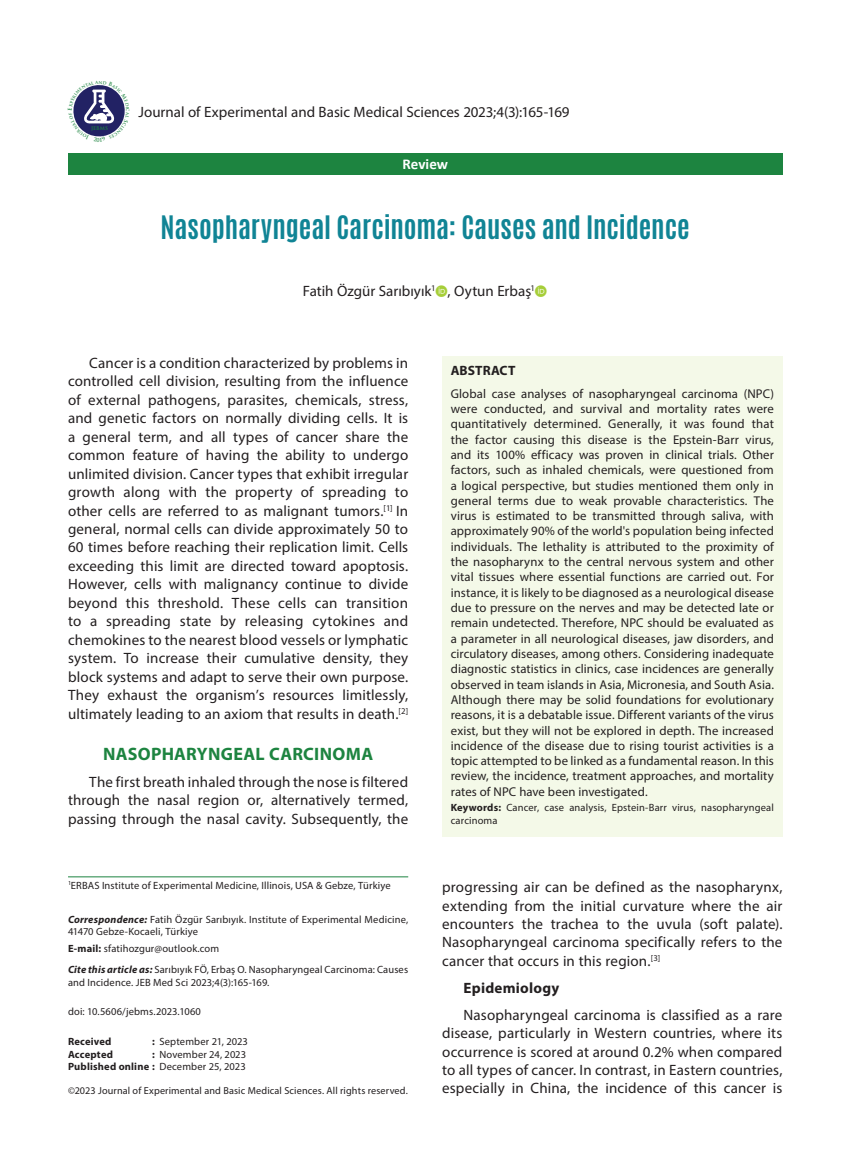
<style>
.page{position:relative;width:859px;height:1170px;background:#fff}
.page>*{position:absolute;margin:0;border:0;box-sizing:border-box;transform-origin:0 0}
._01__JEBMS-Yazi_basl{font:700 27px "Antonio";letter-spacing:-.005em;color:#108495}
._08__JEBMS_Ana_Ara_B{font:700 18px "Myriad Pro";letter-spacing:.015em;color:#1d8440}
._07__JEBMS_Normal_me{font:15px/18.5px "Myriad Pro";letter-spacing:.005em;color:#231f20;text-align:justify}
._02__JEBMS-Yazar_adl{font:15px "Myriad Pro";color:#231f20}
._07__JEBMS_Normal_me-2{font:700 15px "Myriad Pro";letter-spacing:.02em;color:#231f20}
.t1{font:700 15px "Calibri";color:#fff}
._04__JEBMS-Ozet_yazi{font:700 13.5px "Myriad Pro";letter-spacing:.005em;color:#231f20}
._04__JEBMS-Ozet_yazi-2{font:12.75px/15.3px "Myriad Pro";letter-spacing:.005em;color:#231f20;text-align:justify}
._15__JEBMS-Iletisim{font:10.5px/12.6px "Myriad Pro";letter-spacing:.01em;color:#231f20}
._05__JEBMS-Anahtar_S{font:10.5px/12.6px "Myriad Pro";letter-spacing:.01em;color:#231f20}
._15__JEBMS-Iletisim-2{font:700 10.5px "Myriad Pro";letter-spacing:.015em;color:#231f20}
._15__JEBMS-Iletisim-3{font:10.2px "Myriad Pro";letter-spacing:.015em;color:#231f20}
.t2{font:700 5.25px "Trajan Pro";color:#1d8440}
.t3{font:700 5.1px "Trajan Pro";color:#1d8440}
.s1{font-weight:700;font-style:italic}
.s2{font-weight:700}
.s3{font-weight:400}
</style>
<div class="page">
<div style="left:68px;top:153px;width:714px;height:21px;background:#1d8440"></div>
<div style="left:442px;top:356px;width:340px;height:481px;background:#f4f9e8"></div>
<hr style="left:68px;top:876px;width:340px;height:1px;background:#1d8440">
<svg style="left:73px;top:85px;width:52px;height:52px"></svg>
<p class="t3" style="left:91px;top:125px;width:18px">JEBMS</p>
<p class="t2" style="left:97px;top:136px;width:5px">0</p>
<p class="_07__JEBMS_Normal_me" style="left:138px;top:102px;width:433px">Journal of Experimental and Basic Medical Sciences 2023;4(3):165-169</p>
<p class="t1" style="left:402px;top:153px;width:47px">Review</p>
<p class="_01__JEBMS-Yazi_basl" style="left:161px;top:207px;width:531px">Nasopharyngeal Carcinoma: Causes and Incidence</p>
<p class="_02__JEBMS-Yazar_adl" style="left:303px;top:282px;width:233px">Fatih Özgür Sarıbıyık<sup>1</sup> , Oytun Erbaş<sup>1</sup></p>
<p class="_07__JEBMS_Normal_me" style="left:68px;top:353px;width:342px;text-indent:21px">Cancer is a condition characterized by problems in controlled cell division, resulting from the influence of external pathogens, parasites, chemicals, stress, and genetic factors on normally dividing cells. It is a general term, and all types of cancer share the common feature of having the ability to undergo unlimited division. Cancer types that exhibit irregular growth along with the property of spreading to other cells are referred to as malignant tumors.<sup>[1]</sup> In general, normal cells can divide approximately 50 to 60 times before reaching their replication limit. Cells exceeding this limit are directed toward apoptosis.<br>However, cells with malignancy continue to divide beyond this threshold. These cells can transition to a spreading state by releasing cytokines and chemokines to the nearest blood vessels or lymphatic system. To increase their cumulative density, they block systems and adapt to serve their own purpose.<br>They exhaust the organism’s resources limitlessly, ultimately leading to an axiom that results in death.<sup>[2]</sup></p>
<p class="_08__JEBMS_Ana_Ara_B" style="left:103px;top:742px;width:272px">NASOPHARYNGEAL CARCINOMA</p>
<p class="_07__JEBMS_Normal_me" style="left:68px;top:772px;width:342px;text-indent:21px">The first breath inhaled through the nose is filtered through the nasal region or, alternatively termed, passing through the nasal cavity. Subsequently, the</p>
<p class="_15__JEBMS-Iletisim" style="left:68px;top:878px;width:324px"><sup>1</sup>ERBAS Institute of Experimental Medicine, Illinois, USA &amp; Gebze, Türkiye</p>
<p class="_15__JEBMS-Iletisim" style="left:68px;top:912px;width:342px"><span class="s1">Correspondence:</span> Fatih Özgür Sarıbıyık. Institute of Experimental Medicine,<br>41470 Gebze-Kocaeli, Türkiye</p>
<p class="_15__JEBMS-Iletisim" style="left:68px;top:941px;width:153px"><span class="s2">E-mail:</span> sfatihozgur@outlook.com</p>
<p class="_15__JEBMS-Iletisim" style="left:68px;top:963px;width:342px"><span class="s1">Cite this article as:</span> Sarıbıyık FÖ, Erbaş O. Nasopharyngeal Carcinoma: Causes and Incidence. JEB Med Sci 2023;4(3):165-169.</p>
<p class="_15__JEBMS-Iletisim" style="left:68px;top:1005px;width:134px">doi: 10.5606/jebms.2023.1060</p>
<p class="_15__JEBMS-Iletisim-2" style="left:68px;top:1034px;width:45px">Received</p>
<p class="_15__JEBMS-Iletisim" style="left:152px;top:1035px;width:97px"><span class="s2">:</span> September 21, 2023</p>
<p class="_15__JEBMS-Iletisim-2" style="left:68px;top:1047px;width:47px">Accepted</p>
<p class="_15__JEBMS-Iletisim" style="left:152px;top:1047px;width:96px"><span class="s2">:</span> November 24, 2023</p>
<p class="_15__JEBMS-Iletisim-2" style="left:68px;top:1059px;width:179px">Published online : <span class="s3">December 25, 2023</span></p>
<p class="_15__JEBMS-Iletisim-3" style="left:68px;top:1083px;width:341px">©2023 Journal of Experimental and Basic Medical Sciences. All rights reserved.</p>
<p class="_04__JEBMS-Ozet_yazi" style="left:451px;top:362px;width:66px">ABSTRACT</p>
<p class="_04__JEBMS-Ozet_yazi-2" style="left:451px;top:385px;width:325px">Global case analyses of nasopharyngeal carcinoma (NPC) were conducted, and survival and mortality rates were quantitatively determined. Generally, it was found that the factor causing this disease is the Epstein-Barr virus, and its 100% efficacy was proven in clinical trials. Other factors, such as inhaled chemicals, were questioned from a logical perspective, but studies mentioned them only in general terms due to weak provable characteristics. The virus is estimated to be transmitted through saliva, with approximately 90% of the world's population being infected individuals. The lethality is attributed to the proximity of the nasopharynx to the central nervous system and other vital tissues where essential functions are carried out. For instance, it is likely to be diagnosed as a neurological disease due to pressure on the nerves and may be detected late or remain undetected. Therefore, NPC should be evaluated as a parameter in all neurological diseases, jaw disorders, and circulatory diseases, among others. Considering inadequate diagnostic statistics in clinics, case incidences are generally observed in team islands in Asia, Micronesia, and South Asia.<br>Although there may be solid foundations for evolutionary reasons, it is a debatable issue. Different variants of the virus exist, but they will not be explored in depth. The increased incidence of the disease due to rising tourist activities is a topic attempted to be linked as a fundamental reason. In this review, the incidence, treatment approaches, and mortality rates of NPC have been investigated.</p>
<p class="_05__JEBMS-Anahtar_S" style="left:451px;top:801px;width:325px"><span class="s2">Keywords:</span> Cancer, case analysis, Epstein-Barr virus, nasopharyngeal carcinoma</p>
<p class="_07__JEBMS_Normal_me" style="left:442px;top:877px;width:342px">progressing air can be defined as the nasopharynx, extending from the initial curvature where the air encounters the trachea to the uvula (soft palate).<br>Nasopharyngeal carcinoma specifically refers to the cancer that occurs in this region.<sup>[3]</sup></p>
<p class="_07__JEBMS_Normal_me-2" style="left:463px;top:977px;width:97px">Epidemiology</p>
<p class="_07__JEBMS_Normal_me" style="left:442px;top:1005px;width:342px;text-indent:21px">Nasopharyngeal carcinoma is classified as a rare disease, particularly in Western countries, where its occurrence is scored at around 0.2% when compared to all types of cancer. In contrast, in Eastern countries, especially in China, the incidence of this cancer is</p>
</div>
